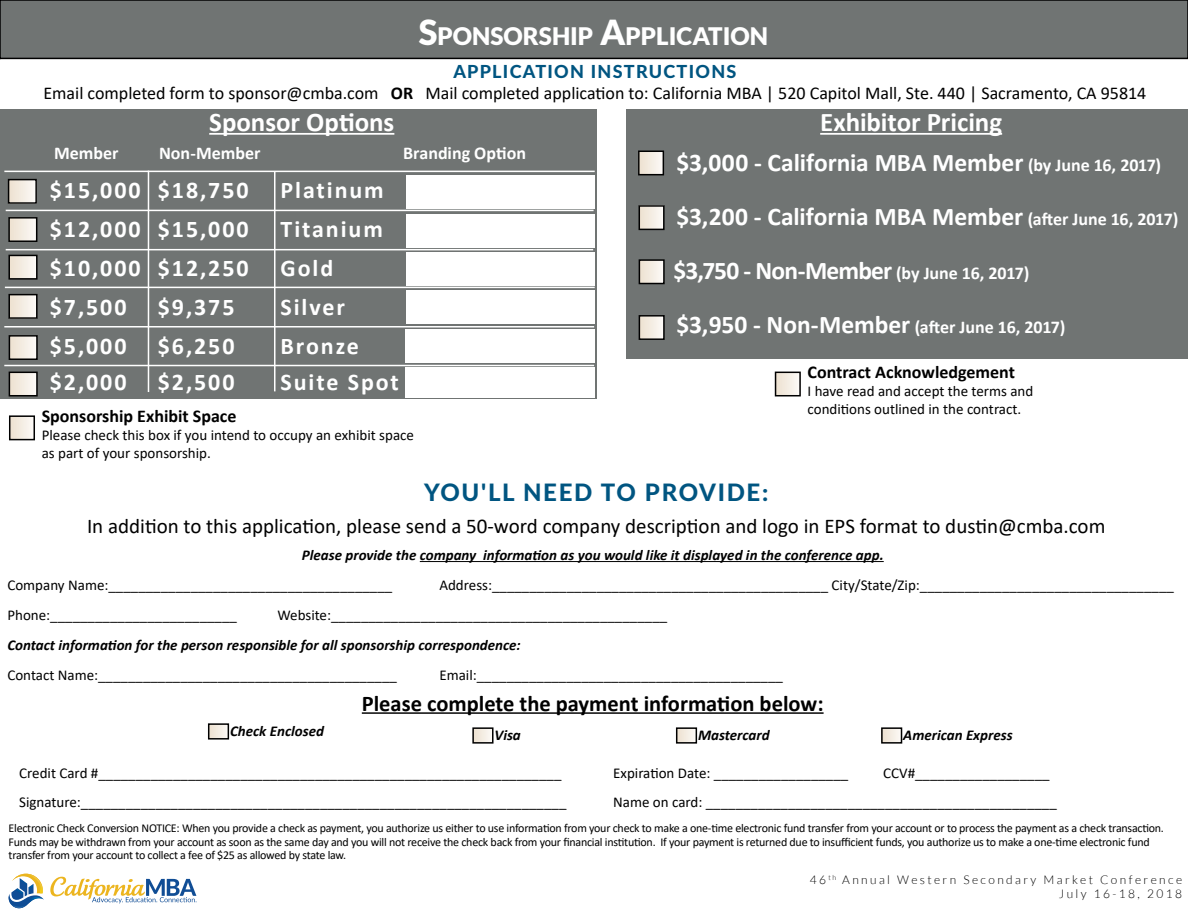
<style>
.page{position:relative;width:1188px;height:918px;background:#fff}
.page>*{position:absolute;margin:0;border:0;box-sizing:border-box;transform-origin:0 0}
.t1{font:700 27px "Calibri";letter-spacing:-.005em;color:#fff}
.t2{font:700 25.5px/54px "Calibri";letter-spacing:-.005em;color:#fff}
.t3{font:900 24.15px "Lato";color:#fff}
.t4{font:700 24px "Calibri";letter-spacing:.08em;color:#fff}
.t5{font:800 24px "Lato";letter-spacing:.07em;color:#005581}
.t6{font:700 22.5px "Calibri";color:#000}
.t7{font:21px "Calibri";color:#000}
.t8{font:18px "Calibri";color:#000}
.t9{font:700 18px "Calibri";color:#fff}
.t10{font:700 18px "Calibri";color:#000}
.t11{font:800 18px "Lato";letter-spacing:.07em;color:#005581}
.t12{font:15px/18px "Calibri";color:#000}
.t13{font:italic 700 15px "Calibri";color:#000}
.t14{font:12px/13.5px "Calibri";letter-spacing:-.02em;color:#000}
.t15{font:300 12px/14.4px "Lato";letter-spacing:.2em;color:#000;text-align:right}
.s1{font-size:34.5px}
.s2{font-weight:700}
.s3{font-size:18px}
.s4{font-size:25.5px}
</style>
<div class="page">
<div style="left:0;top:0;width:1188px;height:58px;background:#707473"></div>
<div style="left:0;top:0;width:1188px;height:59px;border:2px solid #000"></div>
<div style="left:0;top:109px;width:597px;height:290px;background:#707473"></div>
<hr style="left:209px;top:133px;width:185px;height:2px;background:#fff">
<svg style="left:11px;top:297px;width:24px;height:19px"></svg>
<div style="left:8px;top:294px;width:30px;height:25px;border:2px solid #000"></div>
<svg style="left:11px;top:258px;width:24px;height:19px"></svg>
<div style="left:8px;top:255px;width:30px;height:25px;border:2px solid #000"></div>
<svg style="left:11px;top:220px;width:23px;height:19px"></svg>
<div style="left:8px;top:217px;width:29px;height:25px;border:2px solid #000"></div>
<svg style="left:11px;top:182px;width:23px;height:19px"></svg>
<div style="left:8px;top:179px;width:29px;height:25px;border:2px solid #000"></div>
<hr style="left:4px;top:171px;width:591px;height:1px;background:#fff">
<hr style="left:148px;top:171px;width:1px;height:221px;background:#fff">
<hr style="left:274px;top:172px;width:2px;height:219px;background:#fff">
<hr style="left:6px;top:210px;width:588px;height:1px;background:#fff">
<hr style="left:6px;top:249px;width:587px;height:1px;background:#fff">
<hr style="left:5px;top:287px;width:590px;height:1px;background:#fff">
<div style="left:406px;top:176px;width:189px;height:33px;background:#fff"></div>
<div style="left:406px;top:214px;width:189px;height:34px;background:#fff"></div>
<div style="left:406px;top:252px;width:189px;height:33px;background:#fff"></div>
<div style="left:406px;top:290px;width:189px;height:33px;background:#fff"></div>
<hr style="left:4px;top:326px;width:590px;height:2px;background:#fff">
<hr style="left:4px;top:365px;width:590px;height:1px;background:#fff">
<svg style="left:12px;top:375px;width:23px;height:18px"></svg>
<div style="left:9px;top:372px;width:29px;height:24px;border:2px solid #000"></div>
<svg style="left:12px;top:338px;width:23px;height:19px"></svg>
<div style="left:9px;top:335px;width:29px;height:25px;border:2px solid #000"></div>
<div style="left:406px;top:329px;width:189px;height:34px;background:#fff"></div>
<div style="left:406px;top:368px;width:189px;height:30px;background:#fff"></div>
<hr style="left:420px;top:561px;width:464px;height:1px;background:#000">
<hr style="left:362px;top:712px;width:462px;height:2px;background:#000">
<svg style="left:211px;top:726px;width:15px;height:11px"></svg>
<div style="left:208px;top:723px;width:21px;height:17px;border:2px solid #000"></div>
<svg style="left:475px;top:730px;width:16px;height:11px"></svg>
<div style="left:472px;top:727px;width:22px;height:17px;border:2px solid #000"></div>
<svg style="left:679px;top:730px;width:15px;height:11px"></svg>
<div style="left:676px;top:727px;width:21px;height:17px;border:2px solid #000"></div>
<svg style="left:884px;top:730px;width:15px;height:11px"></svg>
<div style="left:881px;top:727px;width:21px;height:17px;border:2px solid #000"></div>
<svg style="left:50px;top:877px;width:147px;height:26px"></svg>
<svg style="left:11px;top:874px;width:32px;height:20px"></svg>
<img style="left:9px;top:894px;width:35px;height:8px">
<img style="left:9px;top:897px;width:21px;height:11px">
<svg style="left:12px;top:418px;width:20px;height:19px"></svg>
<div style="left:9px;top:415px;width:26px;height:25px;border:2px solid #000"></div>
<div style="left:627px;top:109px;width:561px;height:249px;background:#707473"></div>
<hr style="left:820px;top:133px;width:182px;height:2px;background:#fff">
<svg style="left:642px;top:318px;width:20px;height:19px"></svg>
<div style="left:639px;top:315px;width:26px;height:25px;border:2px solid #000"></div>
<svg style="left:642px;top:262px;width:20px;height:19px"></svg>
<div style="left:639px;top:259px;width:26px;height:25px;border:2px solid #000"></div>
<svg style="left:642px;top:208px;width:20px;height:19px"></svg>
<div style="left:639px;top:205px;width:26px;height:25px;border:2px solid #000"></div>
<svg style="left:641px;top:154px;width:20px;height:18px"></svg>
<div style="left:638px;top:151px;width:26px;height:24px;border:2px solid #000"></div>
<svg style="left:778px;top:375px;width:19px;height:18px"></svg>
<div style="left:775px;top:372px;width:26px;height:24px;border:2px solid #000"></div>
<h3 class="t3" style="left:419px;top:22px;width:351px"><span class="s1">S</span>PONSORSHI P <span class="s1">A</span>PPLICATION</h3>
<p class="t11" style="left:453px;top:58px;width:285px">APPLICATION INSTRUCTIONS</p>
<p class="t8" style="left:43px;top:81px;width:1104px">Email completed form to sponsor@cmba.com <span class="s2">OR</span> Mail completed application to: California MBA | 520 Capitol Mall, Ste. 440 | Sacramento, CA 95814</p>
<h1 class="t1" style="left:209px;top:103px;width:187px">Sponsor Options</h1>
<p class="t9" style="left:54px;top:141px;width:66px">Member</p>
<p class="t9" style="left:159px;top:141px;width:103px">Non-Member</p>
<p class="t9" style="left:403px;top:141px;width:124px">Branding Option</p>
<h3 class="t4" style="left:50px;top:173px;width:200px">$15,000 $18,750</h3>
<h3 class="t4" style="left:281px;top:173px;width:105px">Platinum</h3>
<h3 class="t4" style="left:50px;top:212px;width:200px">$12,000 $15,000</h3>
<h3 class="t4" style="left:281px;top:212px;width:104px">Titanium</h3>
<h3 class="t4" style="left:50px;top:251px;width:200px">$10,000 $12,250</h3>
<h3 class="t4" style="left:281px;top:251px;width:54px">Gold</h3>
<h3 class="t4" style="left:50px;top:290px;width:78px">$7,500</h3>
<h3 class="t4" style="left:158px;top:290px;width:78px">$9,375</h3>
<h3 class="t4" style="left:281px;top:290px;width:66px">Silver</h3>
<h3 class="t4" style="left:50px;top:329px;width:78px">$5,000</h3>
<h3 class="t4" style="left:158px;top:329px;width:78px">$6,250</h3>
<h3 class="t4" style="left:281px;top:329px;width:80px">Bronze</h3>
<h3 class="t4" style="left:50px;top:365px;width:78px">$2,000</h3>
<h3 class="t4" style="left:158px;top:365px;width:78px">$2,500</h3>
<h3 class="t4" style="left:281px;top:365px;width:120px">Suite Spot</h3>
<p class="t10" style="left:42px;top:403px;width:196px">Sponsorship Exhibit Space</p>
<p class="t12" style="left:42px;top:425px;width:374px">Please check this box if you intend to occupy an exhibit space as part of your sponsorship.</p>
<h1 class="t1" style="left:820px;top:103px;width:183px">Exhibitor Pricing</h1>
<h2 class="t2" style="left:674px;top:135px;width:506px">$3,000 - California MBA Member <span class="s3">(by June 16, 2017) </span>$3,200 - California MBA Member <span class="s3">(after June 16, 2017) </span>$3,750 - Non-Member <span class="s3">(by June 16, 2017)</span></h2>
<p class="t9" style="left:677px;top:315px;width:390px"><span class="s4">$3,950 - Non-Member</span> (after June 16, 2017)</p>
<p class="t10" style="left:808px;top:359px;width:209px">Contract Acknowledgement</p>
<p class="t12" style="left:808px;top:381px;width:227px">I have read and accept the terms and conditions outlined in the contract.</p>
<h3 class="t5" style="left:424px;top:475px;width:346px">YOU'LL NEED TO PROVIDE:</h3>
<h3 class="t7" style="left:87px;top:511px;width:1020px">In addition to this application, please send a 50-word company description and logo in EPS format to dustin@cmba.com</h3>
<p class="t13" style="left:302px;top:544px;width:583px">Please provide the company information as you would like it displayed in the conference app.</p>
<p class="t12" style="left:7px;top:575px;width:386px">Company Name:______________________________________</p>
<p class="t12" style="left:439px;top:575px;width:736px">Address:_____________________________________________ City/State/Zip:__________________________________</p>
<p class="t12" style="left:7px;top:605px;width:231px">Phone:_________________________</p>
<p class="t12" style="left:277px;top:605px;width:391px">Website:_____________________________________________</p>
<p class="t13" style="left:7px;top:634px;width:515px">Contact information for the person responsible for all sponsorship correspondence:</p>
<p class="t12" style="left:7px;top:665px;width:391px">Contact Name:________________________________________</p>
<p class="t12" style="left:439px;top:665px;width:345px">Email:_________________________________________</p>
<h3 class="t6" style="left:362px;top:687px;width:463px">Please complete the payment information below:</h3>
<p class="t13" style="left:230px;top:720px;width:95px">Check Enclosed</p>
<p class="t13" style="left:494px;top:724px;width:28px">Visa</p>
<p class="t13" style="left:698px;top:724px;width:73px">Mastercard</p>
<p class="t13" style="left:903px;top:724px;width:111px">American Express</p>
<p class="t12" style="left:19px;top:764px;width:544px">Credit Card #______________________________________________________________</p>
<p class="t12" style="left:613px;top:764px;width:237px">Expiration Date: __________________</p>
<p class="t12" style="left:883px;top:764px;width:168px">CCV#__________________</p>
<p class="t12" style="left:19px;top:792px;width:549px">Signature:_________________________________________________________________</p>
<p class="t12" style="left:613px;top:792px;width:445px">Name on card: _______________________________________________</p>
<p class="t14" style="left:9px;top:821px;width:1157px">Electronic Check Conversion NOTICE: When you provide a check as payment, you authorize us either to use information from your check to make a one-time electronic fund transfer from your account or to process the payment as a check transaction.<br>Funds may be withdrawn from your account as soon as the same day and you will not receive the check back from your financial institution. If your payment is returned due to insufficient funds, you authorize us to make a one-time electronic fund transfer from your account to collect a fee of $25 as allowed by state law.</p>
<p class="t15" style="left:810px;top:873px;width:374px">46 <sup>th</sup> Annual Western Secondary Market Conference<br>July 16-18, 2018</p>
</div>
